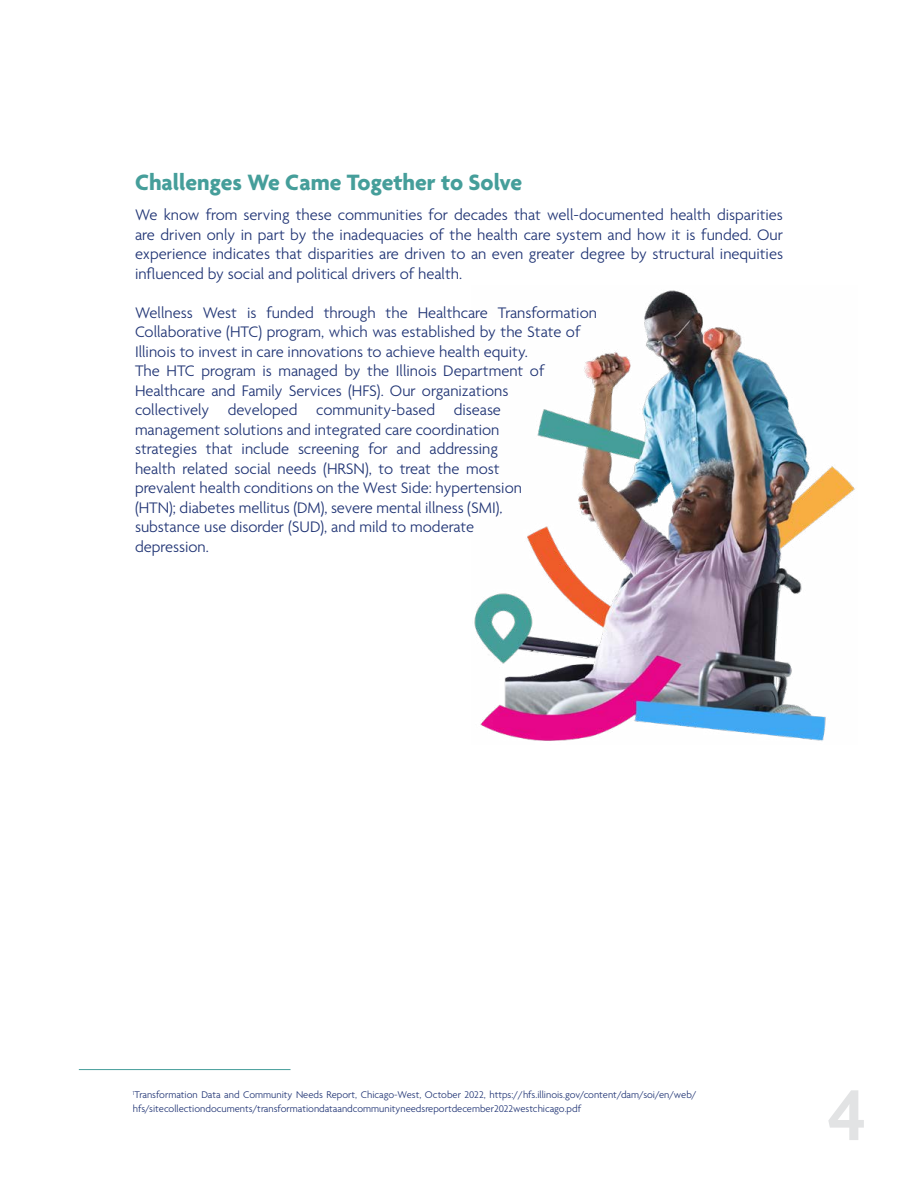
<style>
.page{position:relative;width:918px;height:1188px;background:#fff}
.page>*{position:absolute;margin:0;border:0;box-sizing:border-box;transform-origin:0 0}
.t1{font:600 78px "Agenda";color:#e2e3e4}
.t2{font:700 24px "Agenda";color:#459e9a}
.t3{font:300 16.5px/19.5px "Agenda";color:#213575;text-align:justify}
.t4{font:300 10.5px/13.5px "Agenda";color:#213575}
</style>
<div class="page">
<hr style="left:79px;top:1069px;width:212px;height:1px;background:#459e9a">
<img style="left:474px;top:290px;width:381px;height:451px">
<h2 class="t2" style="left:135px;top:169px;width:389px">Challenges We Came Together to Solve</h2>
<p class="t3" style="left:135px;top:206px;width:650px">We know from serving these communities for decades that well-documented health disparities are driven only in part by the inadequacies of the health care system and how it is funded. Our experience indicates that disparities are driven to an even greater degree by structural inequities influenced by social and political drivers of health.</p>
<p class="t3" style="left:135px;top:304px;width:464px;text-align:left">Wellness West is funded through the Healthcare Transformation Collaborative (HTC) program, which was established by the State of Illinois to invest in care innovations to achieve health equity.<br>The HTC program is managed by the Illinois Department of Healthcare and Family Services (HFS). Our organizations<br>collectively developed community-based disease<br>management solutions and integrated care coordination<br>strategies that include screening for and addressing<br>health related social needs (HRSN), to treat the most<br>prevalent health conditions on the West Side: hypertension<br>(HTN); diabetes mellitus (DM), severe mental illness (SMI),<br>substance use disorder (SUD), and mild to moderate<br>depression.</p>
<p class="t4" style="left:133px;top:1089px;width:565px"><sup>1</sup>Transformation Data and Community Needs Report, Chicago-West, October 2022, https://hfs.illinois.gov/content/dam/soi/en/web/ hfs/sitecollectiondocuments/transformationdataandcommunityneedsreportdecember2022westchicago.pdf</p>
<h1 class="t1" style="left:828px;top:1073px;width:40px">4</h1>
</div>
